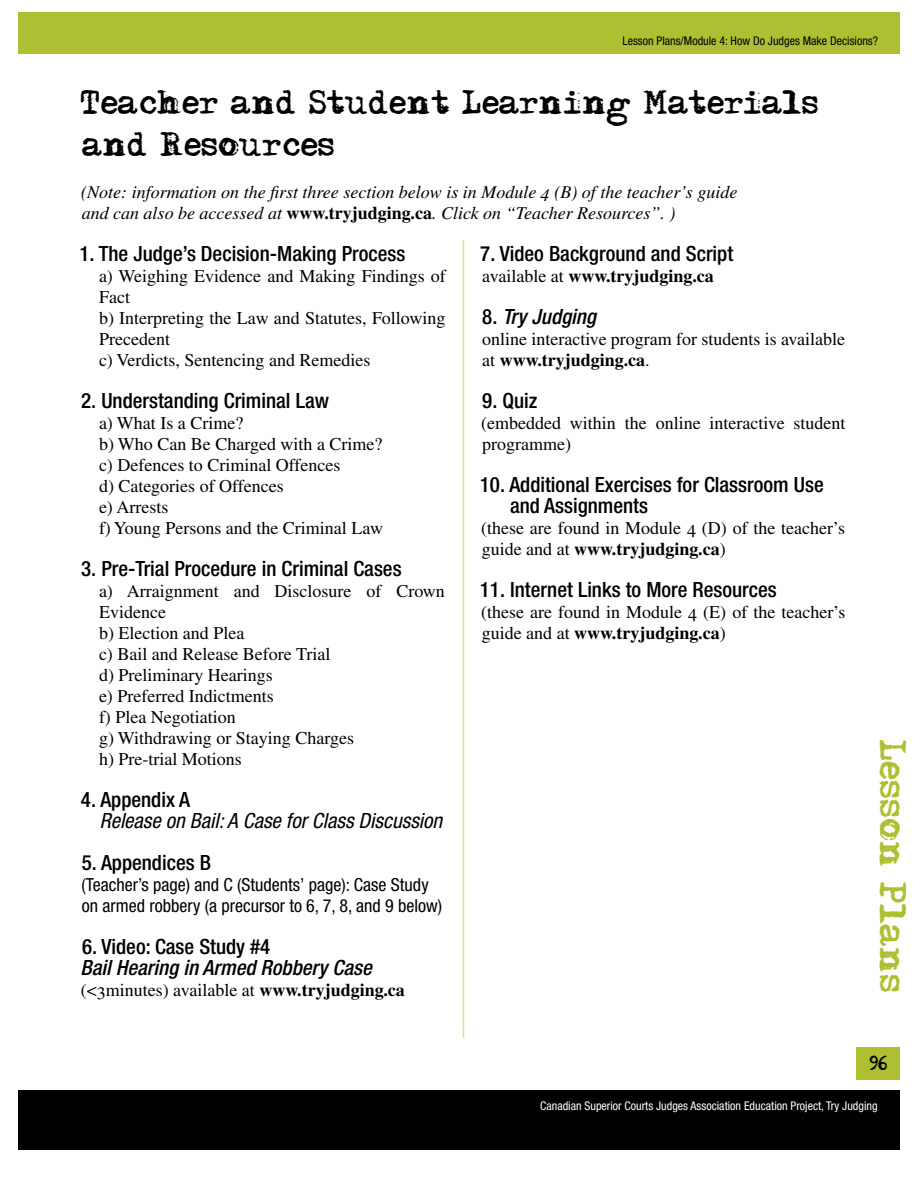
<style>
.page{position:relative;width:918px;height:1188px;background:#fff}
.page>*{position:absolute;margin:0;border:0;box-sizing:border-box;transform-origin:0 0}
.t1{font:33px "Adler accent";color:#aec032}
.t2{font:30px/42px "Adler accent";color:#000}
.t3{font:500 condensed 21px/21px "Helvetica Neue Std";color:#000}
.t4{font:italic 500 condensed 21px "Helvetica Neue Std";color:#000}
.t5{font:italic condensed 21px "Helvetica Neue Std";color:#000}
.t6{font:18px/21px "Times LT Std";color:#000}
.t7{font:italic 18px/21px "Times LT Std";color:#000}
.t8{font:condensed 18px/21px "Helvetica Neue Std";color:#000}
.t9{font:700 18px "Times LT Std";color:#000}
.t10{font:18px "Adler accent";color:#000}
.t11{font:condensed 12px "Helvetica Neue Std";color:#fff}
.t12{font:condensed 12px "Helvetica Neue Std";color:#000}
.s1{font-weight:700;font-style:normal}
.s2{font-weight:700}
.s3{font-weight:400}
.s4{font-style:normal}
</style>
<div class="page">
<div style="left:18px;top:12px;width:882px;height:42px;background:#aec032"></div>
<div style="left:18px;top:1090px;width:882px;height:60px;background:#000"></div>
<div style="left:856px;top:1047px;width:44px;height:33px;background:#aec032"></div>
<hr style="left:463px;top:240px;width:1px;height:798px;background:#d5e196">
<p class="t12" style="left:622px;top:34px;width:257px">Lesson Plans/Module 4: How Do Judges Make Decisions?</p>
<h2 class="t2" style="left:81px;top:87px;width:740px">Teacher and Student Learning Materials and Resources</h2>
<p class="t7" style="left:81px;top:182px;width:658px">(Note: information on the first three section below is in Module 4 (B) of the teacher’s guide and can also be accessed at <span class="s1">www.tryjudging.ca</span>. Click on “Teacher Resources”. )</p>
<p class="t3" style="left:79px;top:243px;width:328px">1. The Judge’s Decision-Making Process</p>
<p class="t6" style="left:99px;top:265px;width:348px">a) Weighing Evidence and Making Findings of<br>Fact<br>b) Interpreting the Law and Statutes, Following<br>Precedent<br>c) Verdicts, Sentencing and Remedies</p>
<p class="t3" style="left:81px;top:390px;width:249px">2. Understanding Criminal Law</p>
<p class="t6" style="left:99px;top:412px;width:286px">a) What Is a Crime?<br>b) Who Can Be Charged with a Crime? c) Defences to Criminal Offences<br>d) Categories of Offences<br>e) Arrests<br>f) Young Persons and the Criminal Law</p>
<p class="t3" style="left:81px;top:558px;width:322px">3. Pre-Trial Procedure in Criminal Cases</p>
<p class="t6" style="left:99px;top:580px;width:347px">a) Arraignment and Disclosure of Crown<br>Evidence<br>b) Election and Plea<br>c) Bail and Release Before Trial<br>d) Preliminary Hearings<br>e) Preferred Indictments<br>f) Plea Negotiation<br>g) Withdrawing or Staying Charges<br>h) Pre-trial Motions</p>
<p class="t3" style="left:81px;top:789px;width:111px">4. Appendix A</p>
<p class="t5" style="left:100px;top:808px;width:344px">Release on Bail: A Case for Class Discussion</p>
<p class="t3" style="left:82px;top:852px;width:131px">5. Appendices B</p>
<p class="t8" style="left:81px;top:874px;width:362px">(Teacher’s page) and C (Students’ page): Case Study on armed robbery (a precursor to 6, 7, 8, and 9 below)</p>
<p class="t3" style="left:82px;top:936px;width:190px">6. Video: Case Study #4</p>
<p class="t4" style="left:80px;top:955px;width:293px">Bail Hearing in Armed Robbery Case</p>
<p class="t6" style="left:81px;top:979px;width:326px">(&lt;3minutes) available at <span class="s2">www.tryjudging.ca</span></p>
<p class="t3" style="left:480px;top:243px;width:254px">7. Video Background and Script</p>
<p class="t9" style="left:482px;top:265px;width:233px"><span class="s3">available at</span> www.tryjudging.ca</p>
<p class="t4" style="left:482px;top:304px;width:115px"><span class="s4">8.</span> Try Judging</p>
<p class="t6" style="left:482px;top:328px;width:365px">online interactive program for students is available at <span class="s2">www.tryjudging.ca</span>.</p>
<p class="t3" style="left:482px;top:390px;width:57px">9. Quiz</p>
<p class="t6" style="left:481px;top:412px;width:366px">(embedded within the online interactive student programme)</p>
<p class="t3" style="left:510px;top:474px;width:315px;text-indent:-30px">10. Additional Exercises for Classroom Use and Assignments</p>
<p class="t6" style="left:481px;top:517px;width:366px">(these are found in Module 4 (D) of the teacher’s guide and at <span class="s2">www.tryjudging.ca</span>)</p>
<p class="t3" style="left:480px;top:579px;width:298px">11. Internet Links to More Resources</p>
<p class="t6" style="left:481px;top:601px;width:366px">(these are found in Module 4 (E) of the teacher’s guide and at <span class="s2">www.tryjudging.ca</span>)</p>
<h1 class="t1" style="left:906px;top:740px;width:255px;rotate:90deg">Lesson Plans</h1>
<p class="t10" style="left:870px;top:1055px;width:10px">96</p>
<p class="t11" style="left:540px;top:1099px;width:339px">Canadian Superior Courts Judges Association Education Project, Try Judging</p>
</div>
